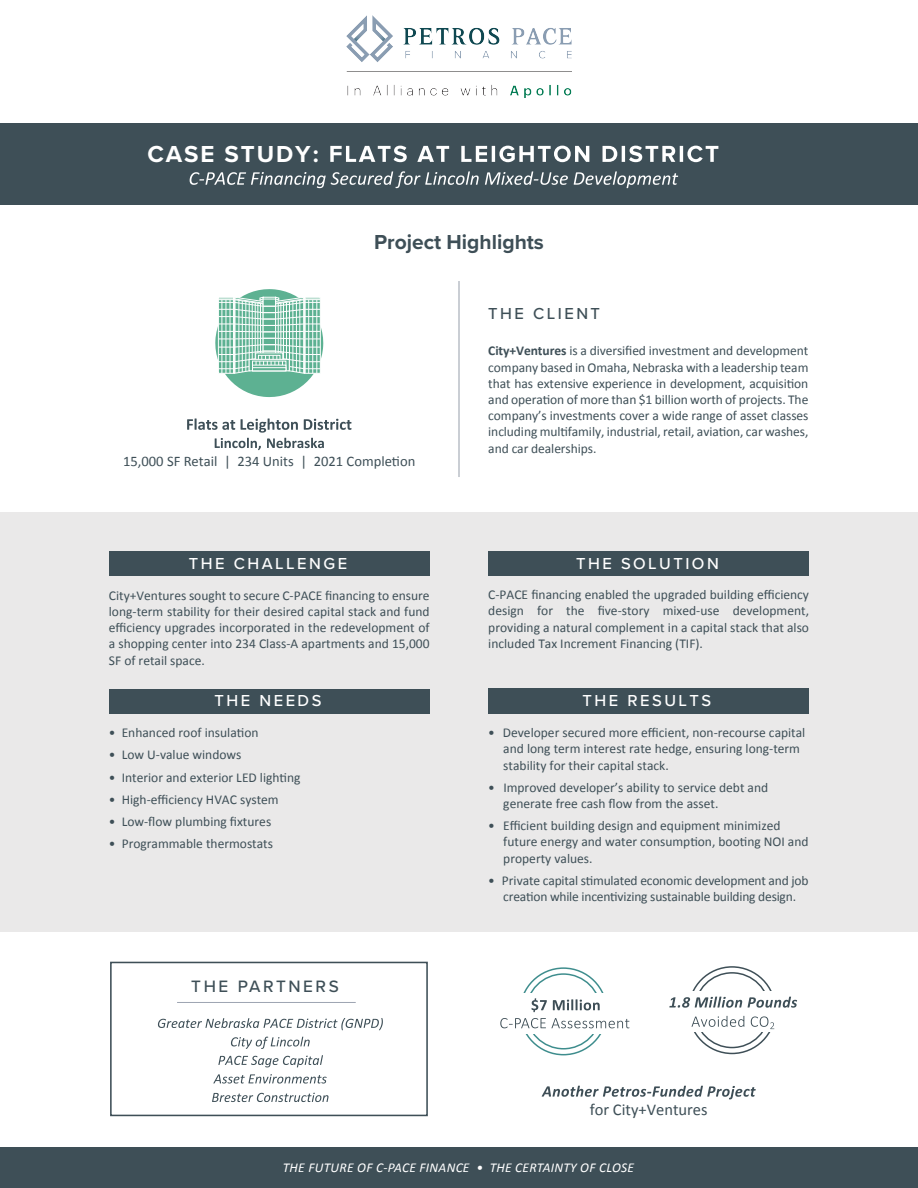
<style>
.page{position:relative;width:918px;height:1188px;background:#fff}
.page>*{position:absolute;margin:0;border:0;box-sizing:border-box;transform-origin:0 0}
.t1{font:700 24px "Proxima Nova";letter-spacing:.08em;color:#fff}
.t2{font:700 21px "Proxima Nova";color:#3e4f57}
.t3{font:500 17.1px "Proxima Nova";letter-spacing:.15em;color:#3e4f57}
.t4{font:500 16.5px "Proxima Nova";letter-spacing:.15em;color:#fff}
.t5{font:16.5px "Calibri";color:#3e4f57}
.t6{font:500 16.5px "Proxima Nova";letter-spacing:.15em;color:#3e4f57}
.t7{font:14.55px "Calibri";color:#3e4f57}
.t8{font:13.5px/16.2px "Calibri";color:#3e4f57;text-align:justify}
.t9{font:italic 13.5px "Calibri";letter-spacing:.02em;color:#fff}
.s1{font-weight:700}
</style>
<div class="page">
<div style="left:0;top:123px;width:918px;height:82px;background:#3e4f57"></div>
<div style="left:0;top:1147px;width:918px;height:41px;background:#3e4f57"></div>
<hr style="left:459px;top:281px;width:1px;height:196px;background:#979fab">
<div style="left:0;top:512px;width:918px;height:419px;background:#eae9e9"></div>
<div style="left:110px;top:962px;width:318px;height:154px;border:2px solid #3e4f57"></div>
<svg style="left:158px;top:1018px;width:225px;height:12px"></svg>
<svg style="left:231px;top:1037px;width:79px;height:12px"></svg>
<svg style="left:218px;top:1055px;width:105px;height:12px"></svg>
<svg style="left:213px;top:1074px;width:114px;height:10px"></svg>
<svg style="left:212px;top:1093px;width:116px;height:9px"></svg>
<hr style="left:177px;top:1002px;width:179px;height:1px;background:#9da4b2">
<svg style="left:330px;top:146px;width:388px;height:16px"></svg>
<svg style="left:190px;top:171px;width:488px;height:17px"></svg>
<svg style="left:532px;top:998px;width:68px;height:14px"></svg>
<svg style="left:500px;top:1018px;width:129px;height:10px"></svg>
<svg style="left:542px;top:1086px;width:214px;height:13px"></svg>
<svg style="left:669px;top:997px;width:128px;height:11px"></svg>
<svg style="left:692px;top:1016px;width:82px;height:13px"></svg>
<svg style="left:187px;top:418px;width:164px;height:32px"></svg>
<svg style="left:215px;top:289px;width:109px;height:109px"></svg>
<svg style="left:252px;top:365px;width:34px;height:2px"></svg>
<svg style="left:252px;top:367px;width:34px;height:4px"></svg>
<div style="left:109px;top:551px;width:321px;height:24px;background:#3e4f57"></div>
<div style="left:488px;top:551px;width:321px;height:24px;background:#3e4f57"></div>
<div style="left:109px;top:689px;width:321px;height:25px;background:#3e4f57"></div>
<div style="left:488px;top:688px;width:320px;height:25px;background:#3e4f57"></div>
<img style="left:347px;top:16px;width:224px;height:82px">
<h1 class="t1" style="left:148px;top:136px;width:173px">CASE STUDY:</h1>
<h2 class="t2" style="left:374px;top:227px;width:171px">Project Highlights</h2>
<p class="t7" style="left:123px;top:451px;width:294px">15,000 SF Retail | 234 Units | 2021 Completion</p>
<p class="t4" style="left:189px;top:551px;width:160px">THE CHALLENGE</p>
<p class="t8" style="left:109px;top:587px;width:322px">City+Ventures sought to secure C-PACE financing to ensure long-term stability for their desired capital stack and fund efficiency upgrades incorporated in the redevelopment of a shopping center into 234 Class-A apartments and 15,000<br>SF of retail space.</p>
<p class="t4" style="left:215px;top:689px;width:108px">THE NEEDS</p>
<p class="t8" style="left:109px;top:724px;width:151px">• Enhanced roof insulation</p>
<p class="t8" style="left:109px;top:747px;width:134px">• Low U-value windows</p>
<p class="t8" style="left:109px;top:769px;width:193px">• Interior and exterior LED lighting</p>
<p class="t8" style="left:109px;top:791px;width:171px">• High-efficiency HVAC system</p>
<p class="t8" style="left:109px;top:813px;width:164px">• Low-flow plumbing fixtures</p>
<p class="t8" style="left:109px;top:835px;width:166px">• Programmable thermostats</p>
<p class="t3" style="left:191px;top:974px;width:149px">THE PARTNERS</p>
<p class="t6" style="left:488px;top:301px;width:113px">THE CLIENT</p>
<p class="t8" style="left:488px;top:342px;width:322px"><span class="s1">City+Ventures</span> is a diversified investment and development company based in Omaha, Nebraska with a leadership team that has extensive experience in development, acquisition and operation of more than $1 billion worth of projects. The company’s investments cover a wide range of asset classes including multifamily, industrial, retail, aviation, car washes, and car dealerships.</p>
<p class="t4" style="left:576px;top:551px;width:144px">THE SOLUTION</p>
<p class="t8" style="left:488px;top:586px;width:322px">C-PACE financing enabled the upgraded building efficiency design for the five-story mixed-use development, providing a natural complement in a capital stack that also included Tax Increment Financing (TIF).</p>
<p class="t4" style="left:583px;top:688px;width:130px">THE RESULTS</p>
<p class="t8" style="left:503px;top:724px;width:304px;text-align:left;text-indent:-15px">• Developer secured more efficient, non-recourse capital and long term interest rate hedge, ensuring long-term stability for their capital stack.</p>
<p class="t8" style="left:503px;top:779px;width:266px;text-indent:-15px">• Improved developer’s ability to service debt and generate free cash flow from the asset.</p>
<p class="t8" style="left:503px;top:817px;width:307px;text-align:left;text-indent:-15px">• Efficient building design and equipment minimized future energy and water consumption, booting NOI and property values.</p>
<p class="t8" style="left:488px;top:872px;width:322px;text-align:center">• Private capital stimulated economic development and job creation while incentivizing sustainable building design.</p>
<p class="t5" style="left:590px;top:1098px;width:119px">for City+Ventures</p>
<p class="t9" style="left:283px;top:1158px;width:353px">THE FUTURE OF C-PACE FINANCE • THE CERTAINTY OF CLOSE</p>
</div>
